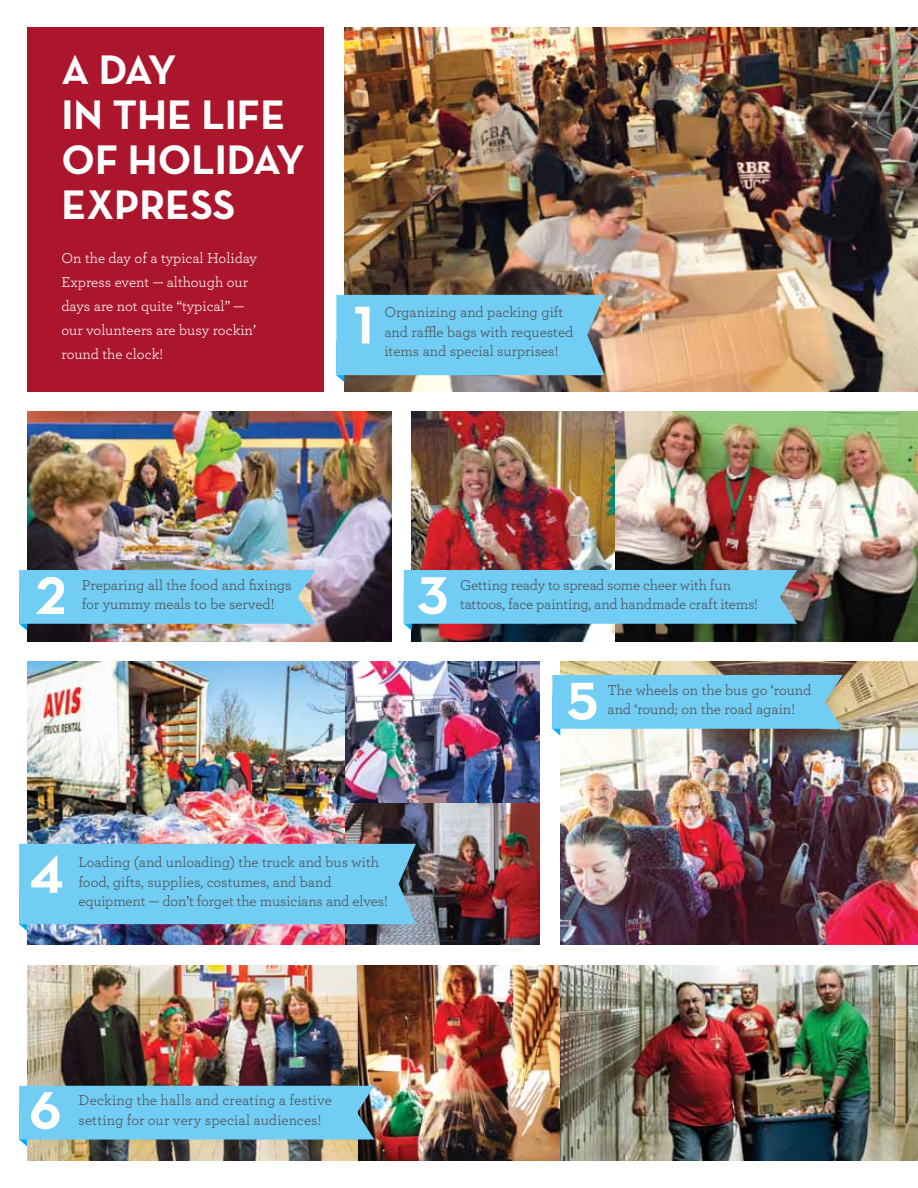
<style>
.page{position:relative;width:918px;height:1188px;background:#fff}
.page>*{position:absolute;margin:0;border:0;box-sizing:border-box;transform-origin:0 0}
.t1{font:54px "Neutra Text Bold Alt";color:#fff}
.t2{font:42px/45px "Neutra Text Bold Alt";color:#fff}
.t3{font:15px/19.5px "Archer";letter-spacing:-.005em;color:#4d4d4f}
.t4{font:15px/24px "Archer";color:#fff}
</style>
<div class="page">
<div style="left:27px;top:27px;width:297px;height:365px;background:#ac162c"></div>
<img style="left:412px;top:412px;width:506px;height:229px">
<img style="left:27px;top:412px;width:365px;height:229px">
<img style="left:560px;top:662px;width:358px;height:283px">
<img style="left:344px;top:662px;width:196px;height:141px">
<img style="left:344px;top:803px;width:196px;height:142px">
<img style="left:27px;top:662px;width:317px;height:283px">
<img style="left:27px;top:965px;width:891px;height:196px">
<img style="left:344px;top:27px;width:574px;height:365px">
<svg style="left:19px;top:844px;width:397px;height:87px;background:#73c3e8"></svg>
<svg style="left:336px;top:295px;width:269px;height:87px;background:#75c4e5"></svg>
<svg style="left:552px;top:675px;width:291px;height:61px;background:#7bc7e6"></svg>
<svg style="left:19px;top:570px;width:296px;height:61px;background:#78c3e4"></svg>
<svg style="left:404px;top:570px;width:393px;height:61px;background:#6db9db"></svg>
<svg style="left:19px;top:1086px;width:355px;height:60px;background:#74c2e2"></svg>
<h2 class="t2" style="left:62px;top:46px;width:245px">A DAY<br>IN THE LIFE<br>OF HOLIDAY<br>EXPRESS</h2>
<p class="t4" style="left:62px;top:245px;width:197px">On the day of a typical Holiday<br>Express event — although our days are not quite “typical” — our volunteers are busy rockin’ round the clock!</p>
<h1 class="t1" style="left:354px;top:291px;width:21px">1</h1>
<p class="t3" style="left:384px;top:302px;width:190px">Organizing and packing gift and raffle bags with requested items and special surprises!</p>
<h1 class="t1" style="left:36px;top:562px;width:32px">2</h1>
<p class="t3" style="left:82px;top:574px;width:211px">Preparing all the food and fixings</p>
<p class="t3" style="left:82px;top:594px;width:194px">for yummy meals to be served!</p>
<h1 class="t1" style="left:418px;top:562px;width:32px">3</h1>
<p class="t3" style="left:460px;top:574px;width:299px">Getting ready to spread some cheer with fun tattoos, face painting, and handmade craft items!</p>
<h1 class="t1" style="left:567px;top:667px;width:33px">5</h1>
<p class="t3" style="left:607px;top:680px;width:205px">The wheels on the bus go ‘round and ‘round; on the road again!</p>
<h1 class="t1" style="left:29px;top:841px;width:36px">4</h1>
<p class="t3" style="left:79px;top:852px;width:311px">Loading (and unloading) the truck and bus with food, gifts, supplies, costumes, and band equipment — don’t forget the musicians and elves!</p>
<h1 class="t1" style="left:29px;top:1077px;width:34px">6</h1>
<p class="t3" style="left:79px;top:1090px;width:255px">Decking the halls and creating a festive setting for our very special audiences!</p>
</div>
